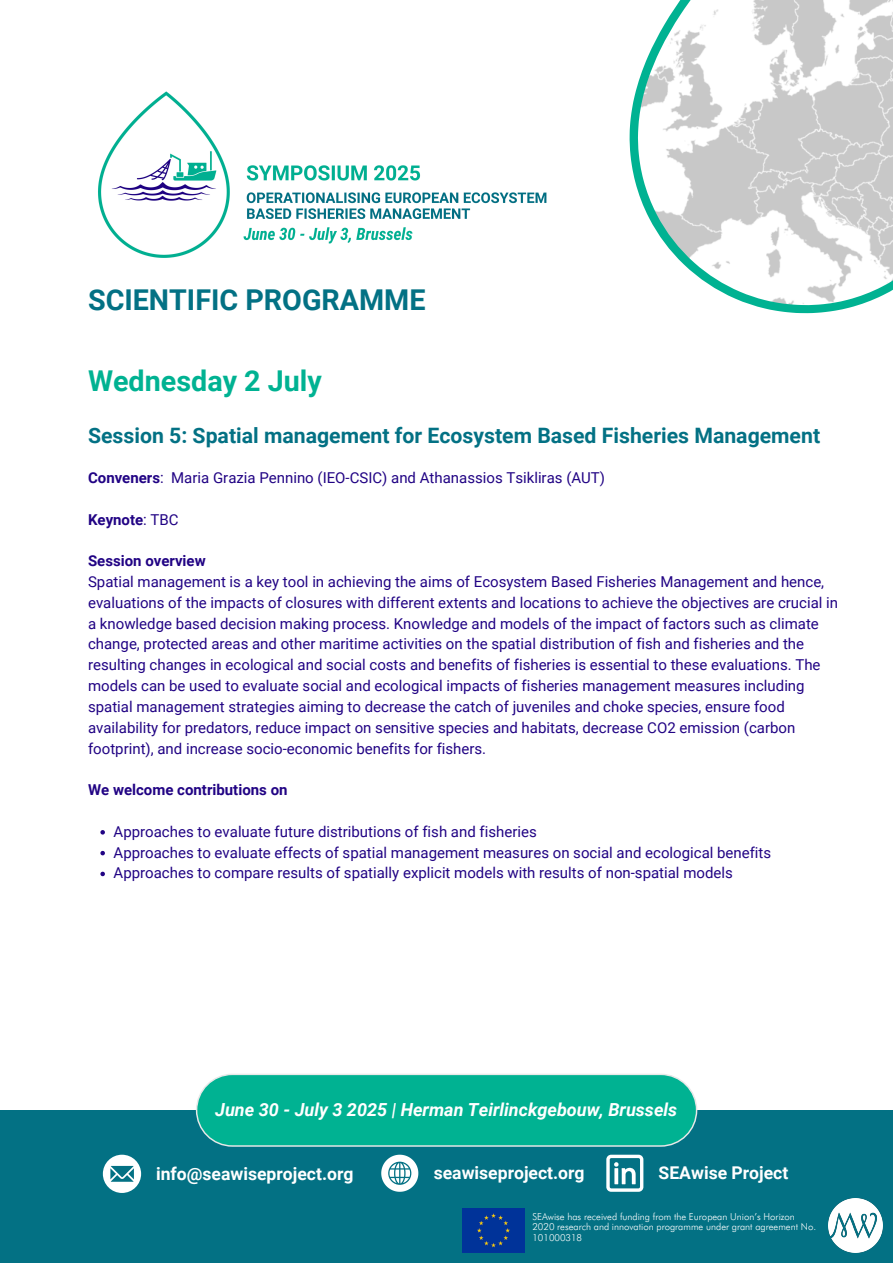
<style>
.page{position:relative;width:893px;height:1263px;background:#fff}
.page>*{position:absolute;margin:0;border:0;box-sizing:border-box;transform-origin:0 0}
.t1{font:700 28.72px "Roboto";color:#037184}
.t2{font:700 28.72px "Roboto";color:#00b292}
.t3{font:700 21.23px "Roboto";color:#037184}
.t4{font:italic 700 18px "Roboto";color:#fff}
.t5{font:700 17.55px "Roboto";color:#fff}
.t6{font:15px/20.9px "Roboto";color:#210384}
.t7{font:700 15px "Roboto";color:#210384}
.t8{font:300 9.6px/10.4px "Futura BT";color:#fff}
.s1{font-weight:700}
.s2{font-weight:400}
</style>
<div class="page">
<div style="left:0;top:1110px;width:893px;height:153px;background:#037184"></div>
<img style="left:462px;top:1209px;width:62px;height:44px">
<img style="left:829px;top:1199px;width:54px;height:54px">
<svg style="left:381px;top:1155px;width:37px;height:37px"></svg>
<svg style="left:103px;top:1155px;width:38px;height:38px"></svg>
<svg style="left:606px;top:1155px;width:37px;height:37px"></svg>
<div style="left:197px;top:1074px;width:499px;height:72px;background:#00b292;border-radius:36px"></div>
<div style="left:196px;top:1073px;width:501px;height:74px;border:1px solid #e8e8e8;border-radius:36px"></div>
<svg style="left:100px;top:830px;width:5px;height:4px"></svg>
<svg style="left:100px;top:851px;width:5px;height:4px"></svg>
<svg style="left:100px;top:872px;width:5px;height:4px"></svg>
<svg style="left:630px;top:0;width:263px;height:313px"></svg>
<img style="left:98px;top:91px;width:449px;height:167px">
<p class="t1" style="left:88px;top:284px;width:339px">SCIENTIFIC PROGRAMME</p>
<h6 class="t2" style="left:88px;top:364px;width:235px">Wednesday 2 July</h6>
<h2 class="t3" style="left:88px;top:423px;width:733px">Session 5: Spatial management for Ecosystem Based Fisheries Management</h2>
<h3 class="t6" style="left:88px;top:467px;width:518px"><span class="s1">Conveners</span>: Maria Grazia Pennino (IEO-CSIC) and Athanassios Tsikliras (AUT)</h3>
<h6 class="t7" style="left:88px;top:511px;width:92px">Keynote<span class="s2">: TBC</span></h6>
<h6 class="t6" style="left:88px;top:551px;width:751px"><span class="s1">Session overview<br></span>Spatial management is a key tool in achieving the aims of Ecosystem Based Fisheries Management and hence, evaluations of the impacts of closures with different extents and locations to achieve the objectives are crucial in a knowledge based decision making process. Knowledge and models of the impact of factors such as climate change, protected areas and other maritime activities on the spatial distribution of fish and fisheries and the resulting changes in ecological and social costs and benefits of fisheries is essential to these evaluations. The models can be used to evaluate social and ecological impacts of fisheries management measures including spatial management strategies aiming to decrease the catch of juveniles and choke species, ensure food availability for predators, reduce impact on sensitive species and habitats, decrease CO2 emission (carbon footprint), and increase socio-economic benefits for fishers.</h6>
<h6 class="t7" style="left:88px;top:781px;width:201px">We welcome contributions on</h6>
<h5 class="t6" style="left:114px;top:821px;width:425px">Approaches to evaluate future distributions of fish and fisheries</h5>
<p class="t6" style="left:114px;top:842px;width:659px">Approaches to evaluate effects of spatial management measures on social and ecological benefits</p>
<p class="t6" style="left:114px;top:863px;width:621px">Approaches to compare results of spatially explicit models with results of non-spatial models</p>
<h1 class="t4" style="left:215px;top:1100px;width:463px">June 30 - July 3 2025 | Herman Teirlinckgebouw, Brussels</h1>
<p class="t5" style="left:156px;top:1163px;width:199px">info@seawiseproject.org</p>
<p class="t5" style="left:434px;top:1163px;width:152px">seawiseproject.org</p>
<p class="t5" style="left:658px;top:1163px;width:131px">SEAwise Project</p>
<p class="t8" style="left:532px;top:1211px;width:285px">SEAwise has received funding from the European Union’s Horizon<br>2020 research and innovation programme under grant agreement No.<br>101000318</p>
</div>
